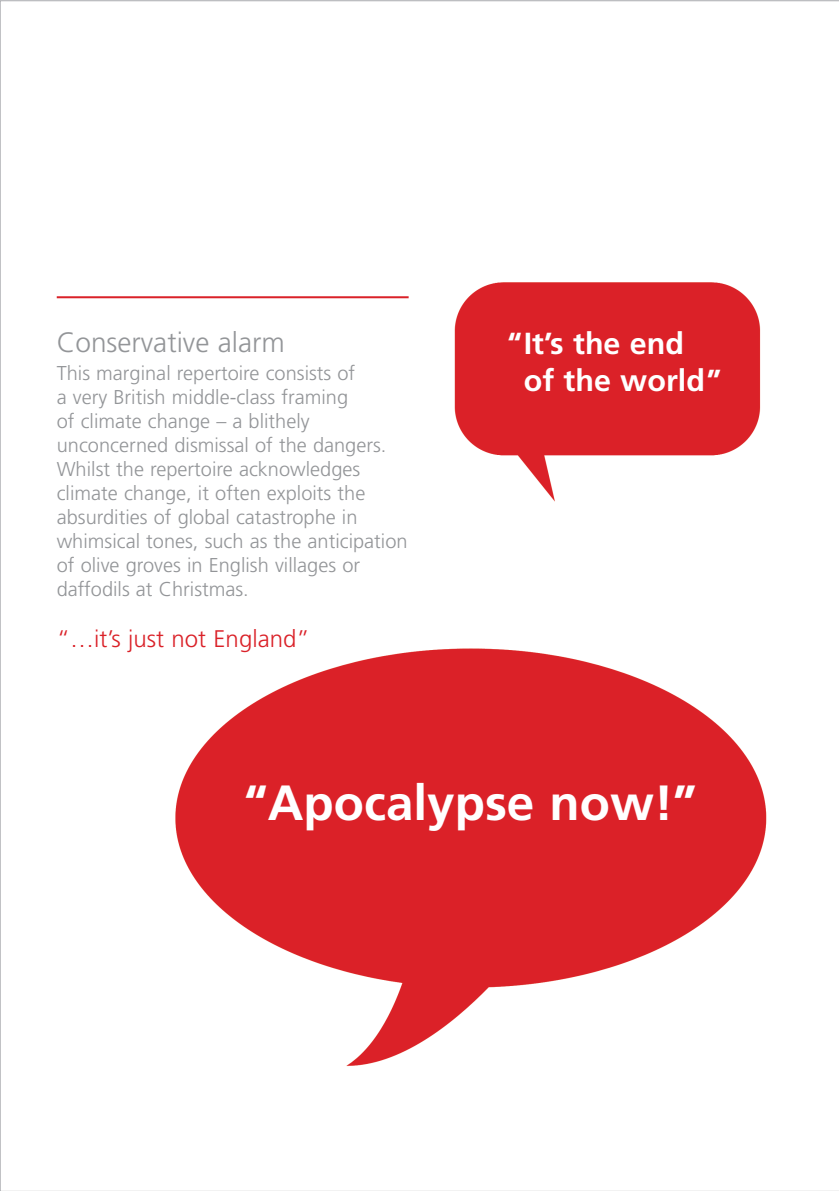
<style>
.page{position:relative;width:840px;height:1191px;background:#fff}
.page>*{position:absolute;margin:0;border:0;box-sizing:border-box;transform-origin:0 0}
.t1{font:700 49.4px "Frutiger";color:#fff}
.t2{font:700 30.4px/36.6px "Frutiger";color:#fff}
.t3{font:300 28px "Frutiger";color:#939598}
.t4{font:300 24px "Frutiger";color:#da2128}
.t5{font:300 20px/24px "Frutiger";color:#939598}
</style>
<div class="page">
<img style="left:175px;top:648px;width:592px;height:419px">
<img style="left:454px;top:282px;width:307px;height:220px">
<hr style="left:57px;top:296px;width:351px;height:2px;background:#da2128">
<h3 class="t3" style="left:57px;top:331px;width:229px">Conservative alarm</h3>
<p class="t5" style="left:57px;top:362px;width:352px">This marginal repertoire consists of<br>a very British middle-class framing<br>of climate change – a blithely unconcerned dismissal of the dangers.<br>Whilst the repertoire acknowledges climate change, it often exploits the absurdities of global catastrophe in whimsical tones, such as the anticipation of olive groves in English villages or daffodils at Christmas.</p>
<p class="t4" style="left:57px;top:629px;width:254px">“…it’s just not England”</p>
<h2 class="t2" style="left:523px;top:327px;width:199px;text-indent:-16px">“It’s the end of the world”</h2>
<h1 class="t1" style="left:244px;top:783px;width:454px">“Apocalypse now!”</h1>
</div>
